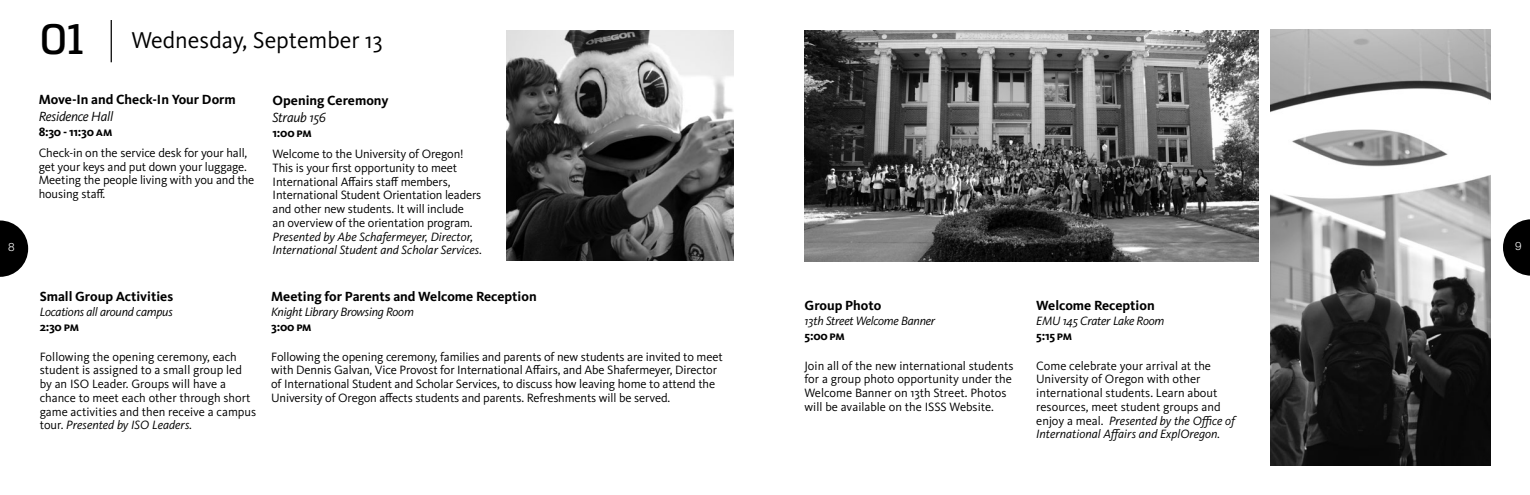
<style>
.page{position:relative;width:1530px;height:495px;background:#fff}
.page>*{position:absolute;margin:0;border:0;box-sizing:border-box;transform-origin:0 0}
.t1{font:23.75px "Kievit Pro";color:#000}
.t2{font:700 13.75px "Kievit Pro";color:#000}
.t3{font:italic 13.75px "Kievit Pro";letter-spacing:-.02em;color:#000}
.t4{font:12.5px/13.8px "Kievit Pro";letter-spacing:-.01em;color:#000}
.t5{font:italic 12.5px/13.8px "Kievit Pro";letter-spacing:-.015em;color:#000}
.t6{font:700 12.5px "Kievit Pro";letter-spacing:-.02em;color:#000}
.t7{font:300 11.25px "Akzidenz Grotesk BQ";color:#fff}
.s1{font-family:"Quadon";font-weight:500;font-size:42.5px}
.s2{font-style:italic}
</style>
<div class="page">
<svg style="left:0;top:220px;width:28px;height:57px"></svg>
<svg style="left:1503px;top:219px;width:27px;height:57px"></svg>
<hr style="left:111px;top:20px;width:1px;height:42px;background:#000">
<img style="left:507px;top:31px;width:226px;height:229px">
<img style="left:805px;top:31px;width:454px;height:230px">
<img style="left:1270px;top:30px;width:221px;height:435px">
<h1 class="t1" style="left:40px;top:26px;width:345px"><span class="s1">01</span> Wednesday, September 13</h1>
<p class="t2" style="left:39px;top:91px;width:199px">Move-In and Check-In Your Dorm</p>
<p class="t3" style="left:39px;top:108px;width:76px">Residence Hall</p>
<p class="t6" style="left:39px;top:124px;width:75px">8:30 - 11:30 am</p>
<p class="t2" style="left:273px;top:93px;width:118px">Opening Ceremony</p>
<p class="t3" style="left:273px;top:109px;width:55px">Straub 156</p>
<p class="t6" style="left:273px;top:125px;width:41px">1:00 pm</p>
<p class="t4" style="left:39px;top:146px;width:217px">Check-in on the service desk for your hall, get your keys and put down your luggage.<br>Meeting the people living with you and the housing staff.</p>
<p class="t4" style="left:273px;top:147px;width:210px">Welcome to the University of Oregon!<br>This is your first opportunity to meet International Affairs staff members, International Student Orientation leaders and other new students. It will include<br>an overview of the orientation program.</p>
<p class="t5" style="left:273px;top:229px;width:211px">Presented by Abe Schafermeyer, Director,<br>International Student and Scholar Services.</p>
<p class="t7" style="left:8px;top:241px;width:8px">8</p>
<p class="t7" style="left:1515px;top:240px;width:8px">9</p>
<p class="t2" style="left:40px;top:288px;width:135px">Small Group Activities</p>
<p class="t5" style="left:40px;top:305px;width:135px">Locations all around campus</p>
<p class="t6" style="left:40px;top:319px;width:41px">2:30 pm</p>
<p class="t4" style="left:40px;top:350px;width:218px">Following the opening ceremony, each student is assigned to a small group led by an ISO Leader. Groups will have a chance to meet each other through short game activities and then receive a campus tour. <span class="s2">Presented by ISO Leaders.</span></p>
<p class="t2" style="left:271px;top:288px;width:267px">Meeting for Parents and Welcome Reception</p>
<p class="t5" style="left:271px;top:305px;width:144px">Knight Library Browsing Room</p>
<p class="t6" style="left:271px;top:319px;width:42px">3:00 pm</p>
<p class="t4" style="left:271px;top:350px;width:453px">Following the opening ceremony, families and parents of new students are invited to meet with Dennis Galvan, Vice Provost for International Affairs, and Abe Shafermeyer, Director of International Student and Scholar Services, to discuss how leaving home to attend the University of Oregon affects students and parents. Refreshments will be served.</p>
<p class="t2" style="left:805px;top:297px;width:78px">Group Photo</p>
<p class="t5" style="left:805px;top:314px;width:132px">13th Street Welcome Banner</p>
<p class="t6" style="left:805px;top:328px;width:42px">5:00 pm</p>
<p class="t2" style="left:1036px;top:297px;width:120px">Welcome Reception</p>
<p class="t5" style="left:1036px;top:314px;width:130px">EMU 145 Crater Lake Room</p>
<p class="t6" style="left:1036px;top:328px;width:37px">5:15 pm</p>
<p class="t4" style="left:805px;top:358px;width:210px">Join all of the new international students for a group photo opportunity under the Welcome Banner on 13th Street. Photos will be available on the ISSS Website.</p>
<p class="t4" style="left:1036px;top:358px;width:200px">Come celebrate your arrival at the University of Oregon with other international students. Learn about resources, meet student groups and enjoy a meal. <span class="s2">Presented by the Office of International Affairs and ExplOregon.</span></p>
</div>
